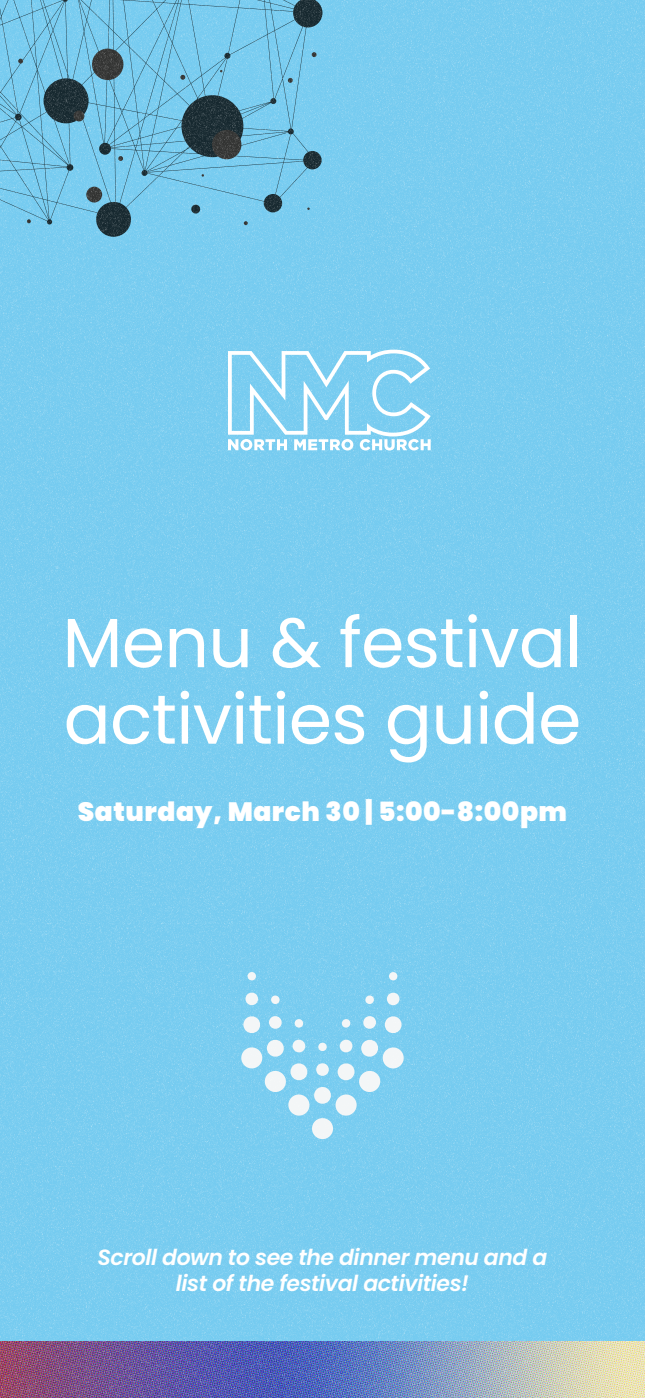
<style>
.page{position:relative;width:645px;height:1398px;background:#fff}
.page>*{position:absolute;margin:0;border:0;box-sizing:border-box;transform-origin:0 0}
.t1{font:69.7px "Poppins";letter-spacing:-.01em;color:#fff}
.t2{font:900 26.5px "Poppins";letter-spacing:.02em;color:#fff}
.t3{font:italic 600 22px/26.4px "Poppins";letter-spacing:-.02em;color:#fff;text-align:center}
</style>
<div class="page">
<img style="left:0;top:0;width:645px;height:1398px">
<p class="t1" style="left:63px;top:602px;width:521px">Menu &amp; festival</p>
<p class="t1" style="left:64px;top:679px;width:519px">activities guide</p>
<p class="t2" style="left:78px;top:797px;width:491px">Saturday, March 30 | 5:00-8:00pm</p>
<p class="t3" style="left:98px;top:1244px;width:451px">Scroll down to see the dinner menu and a list of the festival activities!</p>
</div>
